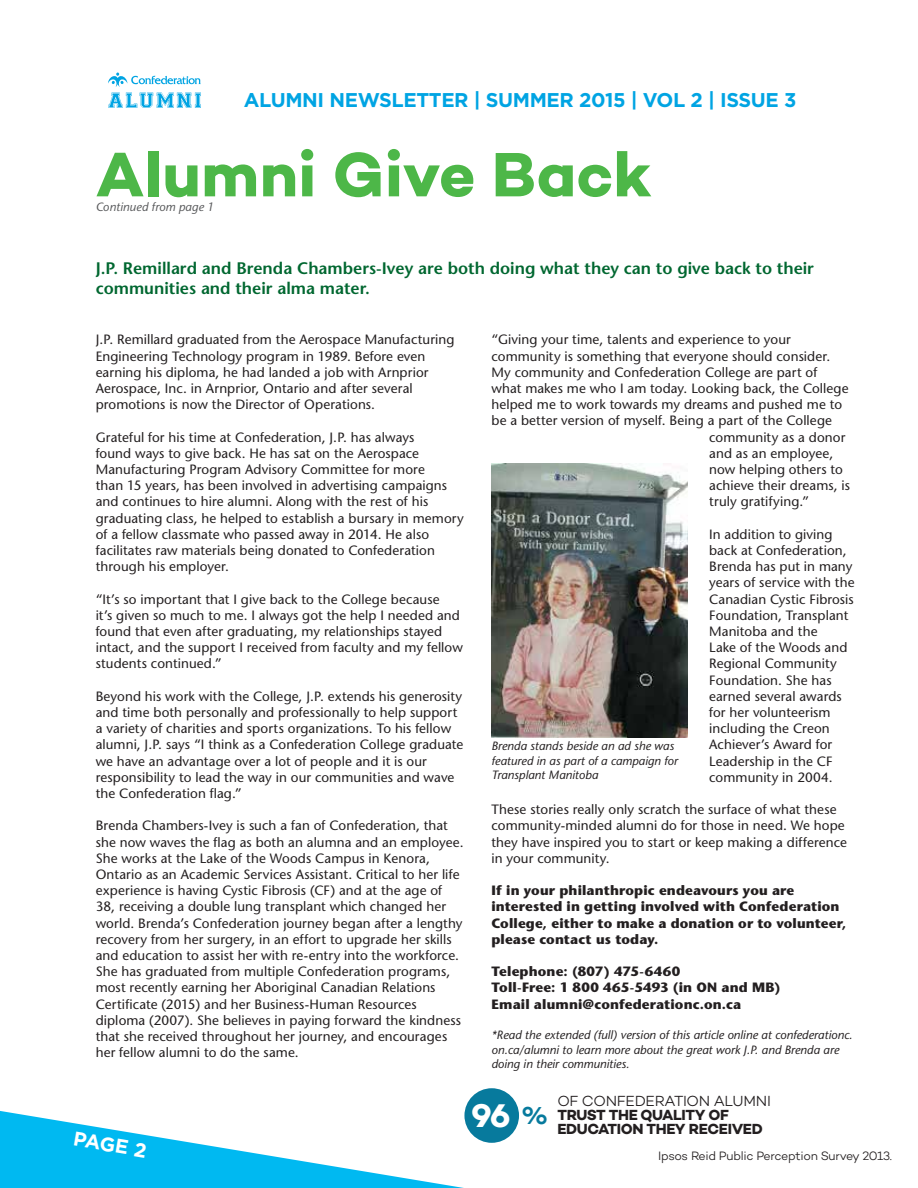
<style>
.page{position:relative;width:918px;height:1188px;background:#fff}
.page>*{position:absolute;margin:0;border:0;box-sizing:border-box;transform-origin:0 0}
.t1{font:700 63.75px "Campton";letter-spacing:.005em;color:#4db748}
.t2{font:700 19.95px "Gotham";letter-spacing:-.02em;color:#00a4e3}
.t3{font:700 19.95px "Gotham";color:#fff}
.t4{font:600 16.65px/20px "Stone Sans";color:#006730}
.t5{font:700 14.85px/14.2px "Campton";letter-spacing:-.025em;color:#231f20}
.t6{font:300 14.85px "Campton";letter-spacing:-.02em;color:#231f20}
.t7{font:13.5px/16.2px "Stone Sans";letter-spacing:.005em;color:#231f20}
.t8{font:700 13.5px/16.2px "Stone Sans";letter-spacing:.01em;color:#231f20}
.t9{font:300 12.3px "Campton";letter-spacing:-.03em;color:#231f20}
.t10{font:italic 500 12px/14.4px "Stone Sans Std";color:#231f20}
.t11{font:italic 500 12px "Stone Sans Std";letter-spacing:.01em;color:#58595b}
</style>
<div class="page">
<svg style="left:0;top:1088px;width:519px;height:100px"></svg>
<div style="left:464px;top:1088px;width:55px;height:55px;background:#077a9d;border-radius:50%"></div>
<svg style="left:108px;top:93px;width:93px;height:15px"></svg>
<svg style="left:108px;top:73px;width:93px;height:14px"></svg>
<img style="left:491px;top:464px;width:196px;height:273px">
<h2 class="t2" style="left:244px;top:88px;width:554px">ALUMNI NEWSLETTER | SUMMER 2015 | VOL 2 | ISSUE 3</h2>
<h1 class="t1" style="left:96px;top:134px;width:557px">Alumni Give Back</h1>
<p class="t11" style="left:96px;top:199px;width:120px">Continued from page 1</p>
<p class="t4" style="left:96px;top:258px;width:720px">J.P. Remillard and Brenda Chambers-Ivey are both doing what they can to give back to their communities and their alma mater.</p>
<p class="t7" style="left:96px;top:331px;width:360px">J.P. Remillard graduated from the Aerospace Manufacturing Engineering Technology program in 1989. Before even earning his diploma, he had landed a job with Arnprior Aerospace, Inc. in Arnprior, Ontario and after several promotions is now the Director of Operations.</p>
<p class="t7" style="left:96px;top:429px;width:370px">Grateful for his time at Confederation, J.P. has always<br>found ways to give back. He has sat on the Aerospace Manufacturing Program Advisory Committee for more<br>than 15 years, has been involved in advertising campaigns and continues to hire alumni. Along with the rest of his graduating class, he helped to establish a bursary in memory of a fellow classmate who passed away in 2014. He also facilitates raw materials being donated to Confederation through his employer.</p>
<p class="t7" style="left:96px;top:591px;width:369px">“It’s so important that I give back to the College because<br>it’s given so much to me. I always got the help I needed and found that even after graduating, my relationships stayed intact, and the support I received from faculty and my fellow students continued.”</p>
<p class="t7" style="left:96px;top:688px;width:369px">Beyond his work with the College, J.P. extends his generosity and time both personally and professionally to help support a variety of charities and sports organizations. To his fellow alumni, J.P. says “I think as a Confederation College graduate we have an advantage over a lot of people and it is our responsibility to lead the way in our communities and wave the Confederation flag.”</p>
<p class="t7" style="left:96px;top:817px;width:369px">Brenda Chambers-Ivey is such a fan of Confederation, that she now waves the flag as both an alumna and an employee.<br>She works at the Lake of the Woods Campus in Kenora, Ontario as an Academic Services Assistant. Critical to her life experience is having Cystic Fibrosis (CF) and at the age of 38, receiving a double lung transplant which changed her world. Brenda’s Confederation journey began after a lengthy recovery from her surgery, in an effort to upgrade her skills and education to assist her with re-entry into the workforce.<br>She has graduated from multiple Confederation programs, most recently earning her Aboriginal Canadian Relations Certificate (2015) and her Business-Human Resources diploma (2007). She believes in paying forward the kindness that she received throughout her journey, and encourages her fellow alumni to do the same.</p>
<p class="t7" style="left:491px;top:331px;width:301px">“Giving your time, talents and experience to your</p>
<p class="t7" style="left:491px;top:348px;width:340px">community is something that everyone should consider.</p>
<p class="t7" style="left:491px;top:364px;width:327px">My community and Confederation College are part of</p>
<p class="t7" style="left:491px;top:380px;width:359px">what makes me who I am today. Looking back, the College</p>
<p class="t7" style="left:491px;top:396px;width:352px">helped me to work towards my dreams and pushed me to</p>
<p class="t7" style="left:491px;top:412px;width:342px">be a better version of myself. Being a part of the College</p>
<p class="t7" style="left:709px;top:429px;width:138px">community as a donor</p>
<p class="t7" style="left:709px;top:445px;width:126px">and as an employee,</p>
<p class="t7" style="left:709px;top:461px;width:135px">now helping others to</p>
<p class="t7" style="left:709px;top:477px;width:142px">achieve their dreams, is</p>
<p class="t7" style="left:709px;top:493px;width:102px">truly gratifying.”</p>
<p class="t7" style="left:709px;top:526px;width:147px">In addition to giving back at Confederation,<br>Brenda has put in many years of service with the<br>Canadian Cystic Fibrosis<br>Foundation, Transplant<br>Manitoba and the<br>Lake of the Woods and<br>Regional Community<br>Foundation. She has earned several awards for her volunteerism including the Creon<br>Achiever’s Award for<br>Leadership in the CF community in 2004.</p>
<p class="t7" style="left:491px;top:801px;width:357px">These stories really only scratch the surface of what these community-minded alumni do for those in need. We hope they have inspired you to start or keep making a difference in your community.</p>
<p class="t8" style="left:491px;top:882px;width:357px">If in your philanthropic endeavours you are interested in getting involved with Confederation College, either to make a donation or to volunteer, please contact us today.</p>
<p class="t8" style="left:491px;top:963px;width:291px">Telephone: (807) 475-6460<br>Toll-Free: 1 800 465-5493 (in ON and MB)<br>Email alumni@confederationc.on.ca</p>
<p class="t10" style="left:491px;top:1028px;width:363px">*Read the extended (full) version of this article online at confederationc. on.ca/alumni to learn more about the great work J.P. and Brenda are doing in their communities.</p>
<p class="t10" style="left:491px;top:739px;width:188px">Brenda stands beside an ad she was featured in as part of a campaign for<br>Transplant Manitoba</p>
<h2 class="t3" style="left:76px;top:1126px;width:75px;rotate:10deg">PAGE 2</h2>
<p class="t6" style="left:557px;top:1091px;width:215px">OF CONFEDERATION ALUMNI</p>
<p class="t5" style="left:471px;top:1107px;width:293px;text-indent:86px">TRUST THE QUALITY OF<br><sup>96</sup> <sup>%</sup> EDUCATION THEY RECEIVED</p>
<p class="t9" style="left:658px;top:1148px;width:235px">Ipsos Reid Public Perception Survey 2013.</p>
</div>
